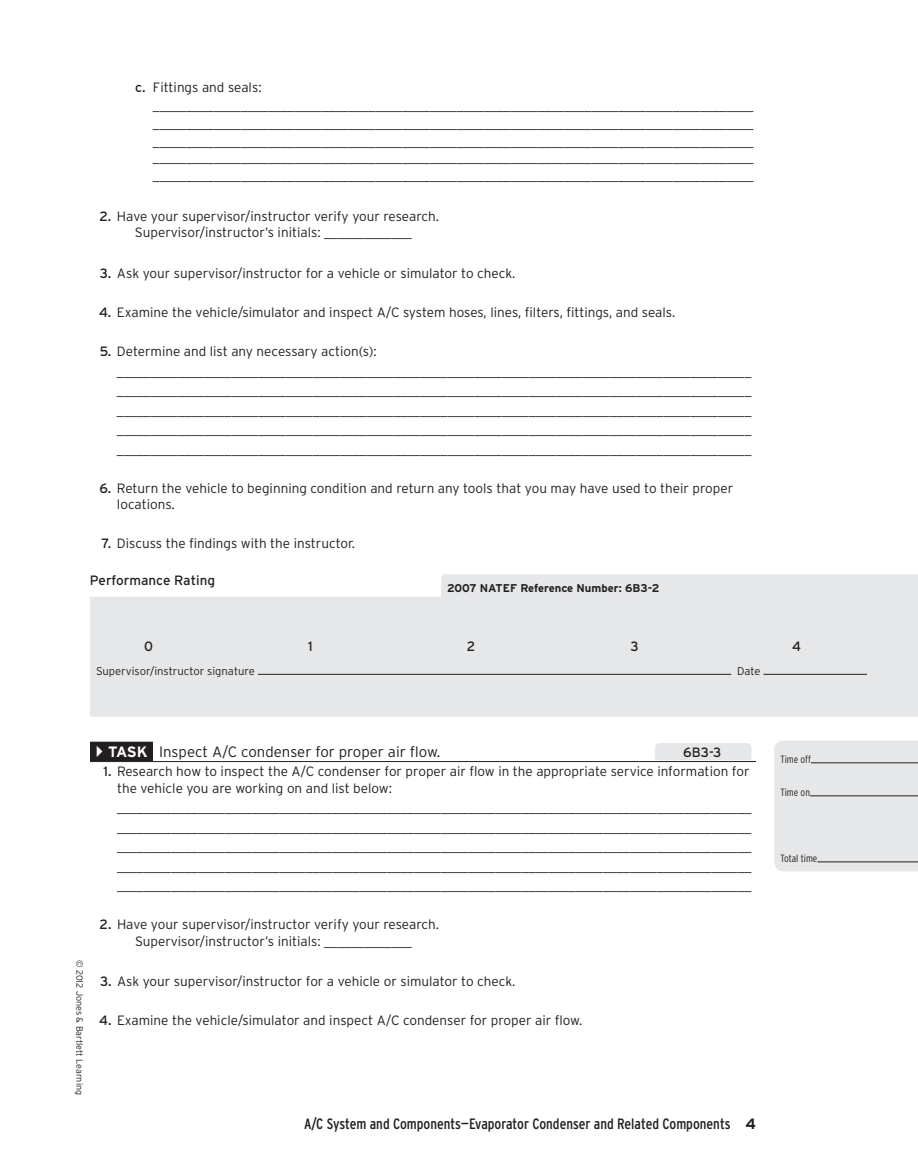
<style>
.page{position:relative;width:918px;height:1175px;background:#fff}
.page>*{position:absolute;margin:0;border:0;box-sizing:border-box;transform-origin:0 0}
.t1{font:condensed 15px "Interstate";color:#231f20}
.t2{font:300 15px "Interstate";color:#231f20}
.t3{font:300 13.5px/19.5px "Interstate";color:#231f20}
.t4{font:13.5px "Interstate";color:#231f20}
.t5{font:300 11.25px "Interstate";color:#231f20}
.t6{font:700 11.25px "Interstate";color:#231f20}
.t7{font:300 condensed 10.5px "Interstate";color:#231f20}
.t8{font:300 9px "Interstate";color:#231f20}
.s1{font-weight:400}
.s2{font-weight:700;color:#fff}
.s3{font-weight:700;font-stretch:normal}
</style>
<div class="page">
<div style="left:90px;top:741px;width:63px;height:20px;background:#231f20"></div>
<hr style="left:90px;top:761px;width:666px;height:1px;background:#231f20">
<svg style="left:90px;top:574px;width:828px;height:142px;background:#e7e8ea"></svg>
<hr style="left:258px;top:674px;width:473px;height:1px;background:#231f20">
<hr style="left:764px;top:674px;width:103px;height:1px;background:#231f20">
<div style="left:655px;top:743px;width:97px;height:17px;background:#e6e7e9"></div>
<div style="left:774px;top:740px;width:144px;height:131px;background:#e6e7e9"></div>
<hr style="left:811px;top:762px;width:107px;height:1px;background:#231f20">
<hr style="left:810px;top:795px;width:108px;height:1px;background:#231f20">
<hr style="left:817px;top:861px;width:101px;height:1px;background:#231f20">
<p class="t3" style="left:153px;top:78px;width:602px;line-height:18px;text-indent:-18px"><span class="s1">c.</span> Fittings and seals: _________________________________________________________________________________________ _________________________________________________________________________________________ _________________________________________________________________________________________</p>
<p class="t3" style="left:153px;top:149px;width:602px;line-height:18px">_________________________________________________________________________________________ _________________________________________________________________________________________</p>
<p class="t3" style="left:135px;top:208px;width:306px;line-height:16.5px;text-indent:-36px"><span class="s1">2.</span> Have your supervisor/instructor verify your research.<br>Supervisor/instructor’s initials: _____________</p>
<p class="t3" style="left:100px;top:263px;width:417px"><span class="s1">3.</span> Ask your supervisor/instructor for a vehicle or simulator to check.</p>
<p class="t3" style="left:99px;top:302px;width:578px"><span class="s1">4.</span> Examine the vehicle/simulator and inspect A/C system hoses, lines, filters, fittings, and seals.</p>
<p class="t3" style="left:117px;top:341px;width:636px;text-indent:-17px"><span class="s1">5.</span> Determine and list any necessary action(s): ______________________________________________________________________________________________ ______________________________________________________________________________________________ ______________________________________________________________________________________________ ______________________________________________________________________________________________ ______________________________________________________________________________________________</p>
<p class="t3" style="left:117px;top:479px;width:618px;line-height:16.5px;text-indent:-18px"><span class="s1">6.</span> Return the vehicle to beginning condition and return any tools that you may have used to their proper locations.</p>
<p class="t3" style="left:102px;top:533px;width:255px"><span class="s1">7.</span> Discuss the findings with the instructor.</p>
<p class="t4" style="left:90px;top:572px;width:127px">Performance Rating</p>
<p class="t6" style="left:447px;top:582px;width:214px">2007 NATEF Reference Number: 6B3-2</p>
<p class="t4" style="left:144px;top:638px;width:10px">0</p>
<p class="t4" style="left:308px;top:638px;width:6px">1</p>
<p class="t4" style="left:467px;top:638px;width:10px">2</p>
<p class="t4" style="left:630px;top:638px;width:10px">3</p>
<p class="t4" style="left:792px;top:638px;width:11px">4</p>
<p class="t5" style="left:96px;top:664px;width:160px">Supervisor/instructor signature</p>
<p class="t5" style="left:737px;top:664px;width:25px">Date</p>
<p class="t8" style="left:85px;top:959px;width:137px;rotate:90deg">© 2012 Jones &amp; Bartlett Learning</p>
<p class="t2" style="left:108px;top:743px;width:334px"><span class="s2">Task</span> Inspect A/C condenser for proper air flow.</p>
<p class="t4" style="left:683px;top:744px;width:40px">6B3-3</p>
<p class="t3" style="left:117px;top:763px;width:634px;line-height:16.5px;text-indent:-14px"><span class="s1">1.</span> Research how to inspect the A/C condenser for proper air flow in the appropriate service information for the vehicle you are working on and list below:</p>
<p class="t3" style="left:117px;top:797px;width:636px;text-align:justify">______________________________________________________________________________________________ ______________________________________________________________________________________________ ______________________________________________________________________________________________ ______________________________________________________________________________________________ ______________________________________________________________________________________________</p>
<p class="t3" style="left:135px;top:916px;width:306px;line-height:16.5px;text-indent:-36px"><span class="s1">2.</span> Have your supervisor/instructor verify your research.<br>Supervisor/instructor’s initials: _____________</p>
<p class="t3" style="left:100px;top:971px;width:417px"><span class="s1">3.</span> Ask your supervisor/instructor for a vehicle or simulator to check.</p>
<p class="t3" style="left:99px;top:1010px;width:485px"><span class="s1">4.</span> Examine the vehicle/simulator and inspect A/C condenser for proper air flow.</p>
<p class="t1" style="left:304px;top:1114px;width:453px">A/C System and Components—Evaporator Condenser and Related Components <span class="s3">4</span></p>
<p class="t7" style="left:780px;top:753px;width:32px">Time off</p>
<p class="t7" style="left:780px;top:786px;width:31px">Time on</p>
<p class="t7" style="left:780px;top:852px;width:39px">Total time</p>
</div>
